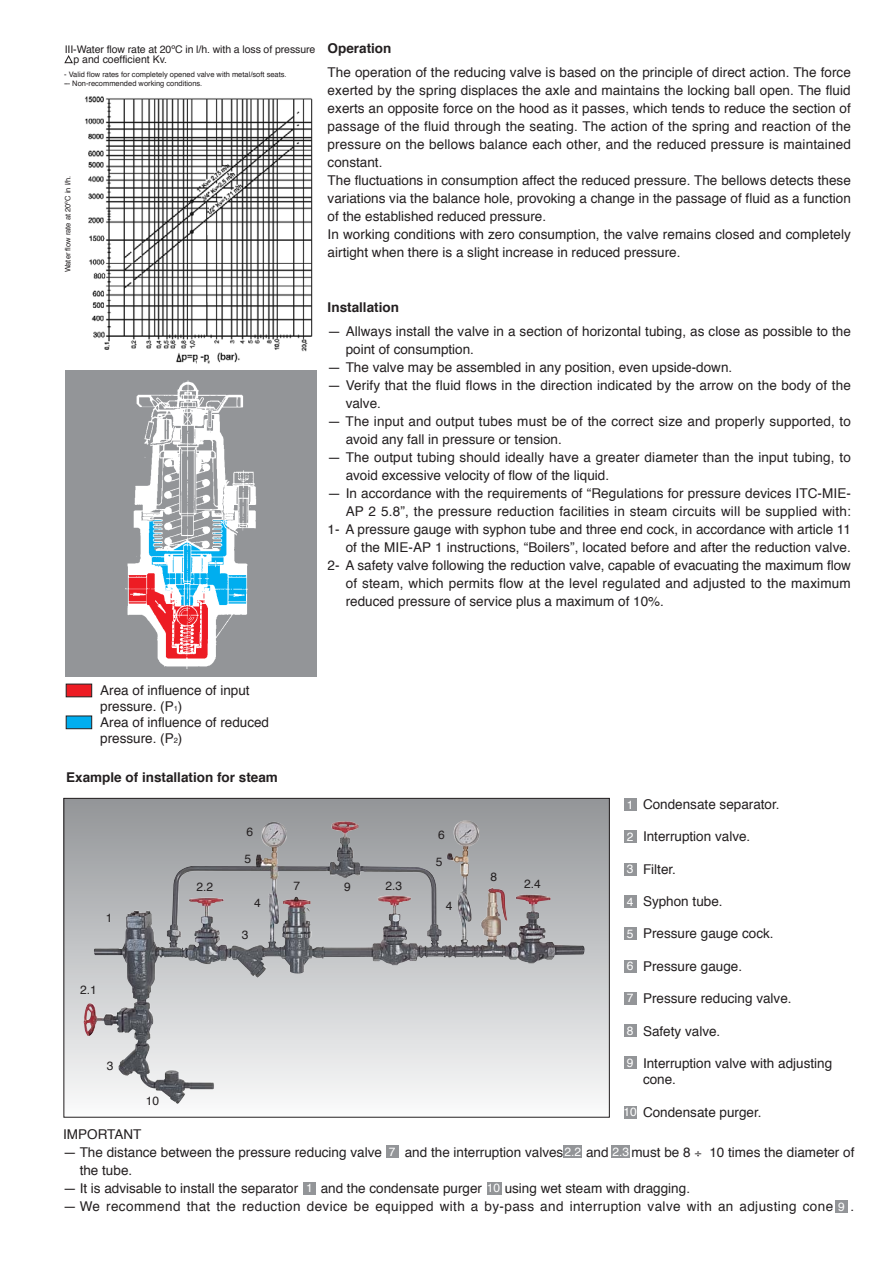
<style>
.page{position:relative;width:893px;height:1263px;background:#fff}
.page>*{position:absolute;margin:0;border:0;box-sizing:border-box;transform-origin:0 0}
.t1{font:13.5px/18px "Helvetica";letter-spacing:.005em;color:#231f20}
.t2{font:13.5px "Helvetica";letter-spacing:.03em;color:#231f20}
.t3{font:700 13.5px "Helvetica";color:#231f20}
.t4{font:12px "Helvetica";color:#231f20}
.t5{font:12px "Helvetica";color:#fff}
.t6{font:10.5px/10.5px "Helvetica";letter-spacing:-.005em;color:#231f20}
.t7{font:7.5px/9px "Helvetica";color:#231f20}
.s1{font-size:7.5px}
</style>
<div class="page">
<div style="left:386px;top:1146px;width:12px;height:12px;background:#939598"></div>
<div style="left:564px;top:1145px;width:18px;height:13px;background:#939598"></div>
<div style="left:612px;top:1145px;width:18px;height:13px;background:#939598"></div>
<div style="left:303px;top:1182px;width:13px;height:12px;background:#939598"></div>
<div style="left:487px;top:1182px;width:14px;height:12px;background:#939598"></div>
<div style="left:835px;top:1200px;width:12px;height:13px;background:#939598"></div>
<svg style="left:65px;top:800px;width:542px;height:298px;background:#b9b9bb"></svg>
<img style="left:84px;top:854px;width:188px;height:250px">
<div style="left:624px;top:863px;width:12px;height:13px;background:#939598"></div>
<div style="left:624px;top:895px;width:12px;height:13px;background:#939598"></div>
<div style="left:624px;top:927px;width:12px;height:13px;background:#939598"></div>
<div style="left:624px;top:960px;width:12px;height:12px;background:#939598"></div>
<div style="left:624px;top:992px;width:12px;height:13px;background:#939598"></div>
<div style="left:624px;top:1024px;width:12px;height:13px;background:#939598"></div>
<div style="left:624px;top:1056px;width:12px;height:13px;background:#939598"></div>
<div style="left:624px;top:1106px;width:12px;height:13px;background:#939598"></div>
<div style="left:624px;top:798px;width:12px;height:13px;background:#939598"></div>
<div style="left:624px;top:831px;width:12px;height:12px;background:#939598"></div>
<div style="left:66px;top:684px;width:26px;height:13px;background:#ed1c24"></div>
<div style="left:66px;top:716px;width:26px;height:13px;background:#00aeef;border:1px solid #231f20"></div>
<div style="left:65px;top:370px;width:251px;height:307px;background:#939598"></div>
<img style="left:126px;top:381px;width:131px;height:288px">
<img style="left:84px;top:96px;width:229px;height:268px">
<svg style="left:64px;top:55px;width:9px;height:8px"></svg>
<p class="t6" style="left:73px;top:45px;width:243px;text-indent:-9px">III-Water flow rate at 20ºC in l/h. with a loss of pressure p and coefficient Kv.</p>
<p class="t7" style="left:64px;top:71px;width:224px">- Valid flow rates for completely opened valve with metal/soft seats. --- Non-recommended working conditions.</p>
<p class="t7" style="left:64px;top:272px;width:99px;rotate:-90deg">Water flow rate at 20ºC in l/h.</p>
<p class="t3" style="left:327px;top:43px;width:65px">Operation</p>
<p class="t1" style="left:327px;top:64px;width:524px">The operation of the reducing valve is based on the principle of direct action. The force exerted by the spring displaces the axle and maintains the locking ball open. The fluid exerts an opposite force on the hood as it passes, which tends to reduce the section of passage of the fluid through the seating. The action of the spring and reaction of the pressure on the bellows balance each other, and the reduced pressure is maintained constant.<br>The fluctuations in consumption affect the reduced pressure. The bellows detects these variations via the balance hole, provoking a change in the passage of fluid as a function of the established reduced pressure.<br>In working conditions with zero consumption, the valve remains closed and completely airtight when there is a slight increase in reduced pressure.</p>
<p class="t3" style="left:327px;top:302px;width:73px">Installation</p>
<p class="t1" style="left:345px;top:323px;width:506px;text-indent:-18px">— Allways install the valve in a section of horizontal tubing, as close as possible to the point of consumption.</p>
<p class="t1" style="left:327px;top:359px;width:406px">— The valve may be assembled in any position, even upside-down.</p>
<p class="t1" style="left:345px;top:377px;width:506px;text-indent:-18px">— Verify that the fluid flows in the direction indicated by the arrow on the body of the valve.</p>
<p class="t1" style="left:345px;top:413px;width:506px;text-indent:-18px">— The input and output tubes must be of the correct size and properly supported, to avoid any fall in pressure or tension.</p>
<p class="t1" style="left:345px;top:449px;width:506px;text-indent:-18px">— The output tubing should ideally have a greater diameter than the input tubing, to avoid excessive velocity of flow of the liquid.</p>
<p class="t1" style="left:327px;top:485px;width:524px">— In accordance with the requirements of “Regulations for pressure devices ITC-MIE-</p>
<p class="t1" style="left:345px;top:503px;width:506px">AP 2 5.8”, the pressure reduction facilities in steam circuits will be supplied with:</p>
<p class="t1" style="left:327px;top:521px;width:524px">1- A pressure gauge with syphon tube and three end cock, in accordance with article 11</p>
<p class="t1" style="left:345px;top:539px;width:506px">of the MIE-AP 1 instructions, “Boilers”, located before and after the reduction valve.</p>
<p class="t1" style="left:327px;top:557px;width:524px">2- A safety valve following the reduction valve, capable of evacuating the maximum flow</p>
<p class="t1" style="left:345px;top:575px;width:506px">of steam, which permits flow at the level regulated and adjusted to the maximum</p>
<p class="t1" style="left:345px;top:593px;width:320px">reduced pressure of service plus a maximum of 10%.</p>
<p class="t1" style="left:100px;top:683px;width:170px;line-height:16.2px">Area of influence of input pressure. (P<span class="s1">1</span>)<br>Area of influence of reduced pressure. (P<span class="s1">2</span>)</p>
<p class="t3" style="left:66px;top:771px;width:213px">Example of installation for steam</p>
<p class="t4" style="left:106px;top:913px;width:8px">1</p>
<p class="t4" style="left:196px;top:882px;width:18px">2.2</p>
<p class="t4" style="left:246px;top:827px;width:8px">6</p>
<p class="t4" style="left:244px;top:854px;width:8px">5</p>
<p class="t4" style="left:254px;top:898px;width:8px">4</p>
<p class="t4" style="left:242px;top:930px;width:8px">3</p>
<p class="t4" style="left:293px;top:880px;width:8px">7</p>
<p class="t4" style="left:80px;top:984px;width:18px">2.1</p>
<p class="t4" style="left:107px;top:1061px;width:8px">3</p>
<p class="t4" style="left:146px;top:1096px;width:15px">10</p>
<p class="t4" style="left:438px;top:829px;width:8px">6</p>
<p class="t4" style="left:436px;top:856px;width:8px">5</p>
<p class="t4" style="left:490px;top:872px;width:8px">8</p>
<p class="t4" style="left:344px;top:882px;width:8px">9</p>
<p class="t4" style="left:385px;top:880px;width:18px">2.3</p>
<p class="t4" style="left:524px;top:879px;width:18px">2.4</p>
<p class="t4" style="left:445px;top:901px;width:8px">4</p>
<p class="t1" style="left:643px;top:796px;width:138px">Condensate separator.</p>
<p class="t1" style="left:643px;top:828px;width:109px">Interruption valve.</p>
<p class="t1" style="left:643px;top:861px;width:35px">Filter.</p>
<p class="t1" style="left:643px;top:893px;width:81px">Syphon tube.</p>
<p class="t1" style="left:643px;top:926px;width:132px">Pressure gauge cock.</p>
<p class="t1" style="left:643px;top:958px;width:101px">Pressure gauge.</p>
<p class="t1" style="left:643px;top:990px;width:150px">Pressure reducing valve.</p>
<p class="t1" style="left:643px;top:1023px;width:79px">Safety valve.</p>
<p class="t1" style="left:643px;top:1056px;width:191px;line-height:16.2px">Interruption valve with adjusting cone.</p>
<p class="t1" style="left:643px;top:1104px;width:120px">Condensate purger.</p>
<p class="t5" style="left:627px;top:800px;width:8px">1</p>
<p class="t5" style="left:627px;top:832px;width:8px">2</p>
<p class="t5" style="left:627px;top:864px;width:8px">3</p>
<p class="t5" style="left:627px;top:896px;width:8px">4</p>
<p class="t5" style="left:627px;top:929px;width:8px">5</p>
<p class="t5" style="left:627px;top:961px;width:8px">6</p>
<p class="t5" style="left:627px;top:993px;width:8px">7</p>
<p class="t5" style="left:627px;top:1025px;width:8px">8</p>
<p class="t5" style="left:627px;top:1058px;width:8px">9</p>
<p class="t5" style="left:623px;top:1107px;width:15px">10</p>
<p class="t1" style="left:63px;top:1126px;width:80px">IMPORTANT</p>
<p class="t1" style="left:63px;top:1144px;width:320px">— The distance between the pressure reducing valve</p>
<p class="t1" style="left:404px;top:1144px;width:160px">and the interruption valves</p>
<p class="t1" style="left:586px;top:1144px;width:24px">and</p>
<p class="t1" style="left:631px;top:1144px;width:61px">must be 8</p>
<p class="t1" style="left:709px;top:1144px;width:147px">10 times the diameter of</p>
<p class="t1" style="left:80px;top:1162px;width:54px">the tube.</p>
<p class="t1" style="left:63px;top:1180px;width:236px">— It is advisable to install the separator</p>
<p class="t1" style="left:321px;top:1180px;width:163px">and the condensate purger</p>
<p class="t1" style="left:504px;top:1180px;width:187px">using wet steam with dragging.</p>
<p class="t2" style="left:63px;top:1200px;width:771px">— We recommend that the reduction device be equipped with a by-pass and interruption valve with an adjusting cone</p>
<p class="t1" style="left:850px;top:1198px;width:5px">.</p>
<p class="t5" style="left:389px;top:1147px;width:8px">7</p>
<p class="t5" style="left:564px;top:1147px;width:18px">2.2</p>
<p class="t5" style="left:612px;top:1147px;width:18px">2.3</p>
<p class="t5" style="left:306px;top:1183px;width:8px">1</p>
<p class="t5" style="left:486px;top:1183px;width:15px">10</p>
<p class="t5" style="left:838px;top:1202px;width:8px">9</p>
</div>
